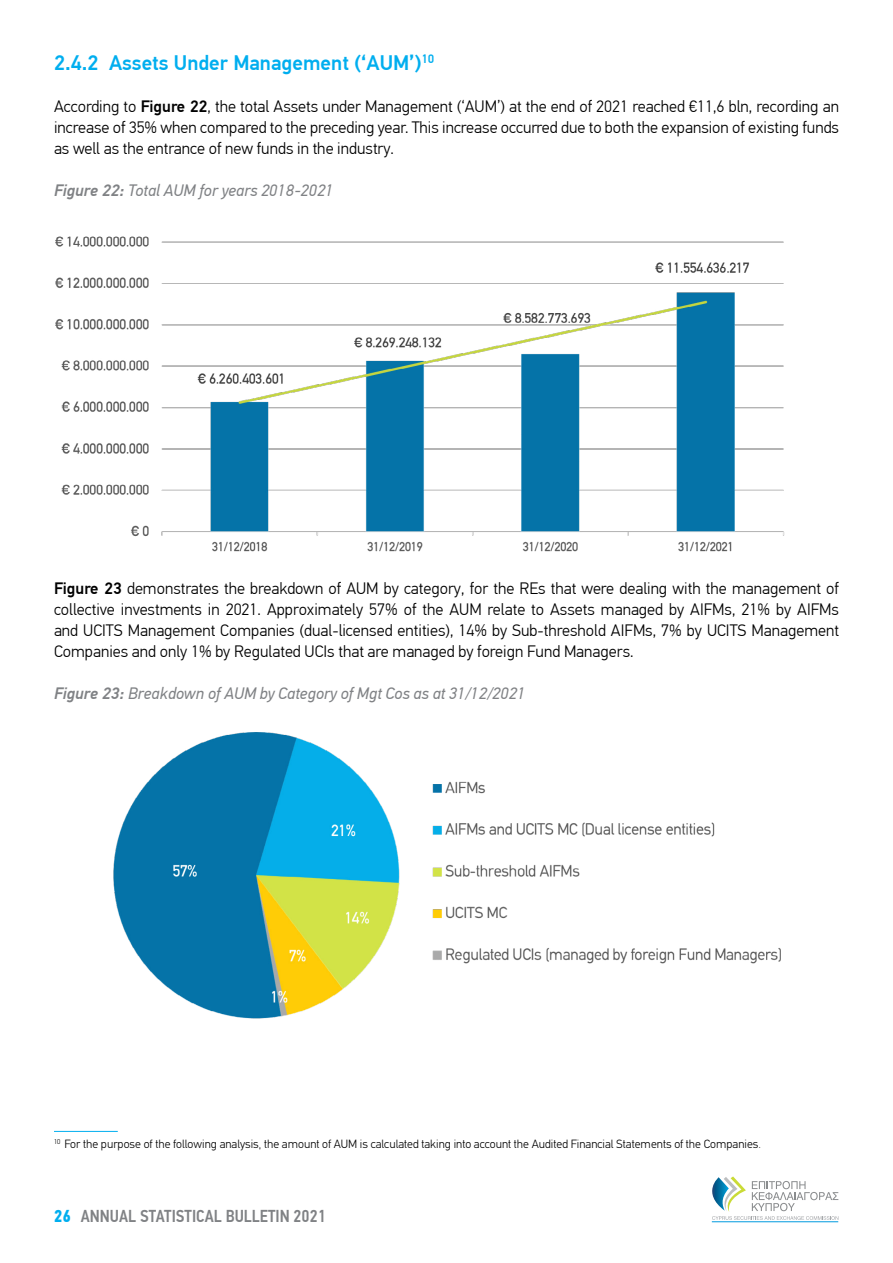
<style>
.page{position:relative;width:893px;height:1263px;background:#fff}
.page>*{position:absolute;margin:0;border:0;box-sizing:border-box;transform-origin:0 0}
.t1{font:500 21px "PF Din Text Pro";color:#00aeef}
.t2{font:500 17.25px "PF Din Text Cond Pro";color:#808285}
.t3{font:300 16.5px/21px "PF Din Text Pro";color:#000;text-align:justify}
.t4{font:italic 16.5px "PF Din Text Pro";color:#808285}
.t5{font:300 12px "PF Din Text";color:#000}
.s1{font-weight:500}
.s2{font-weight:700;color:#00aeef}
</style>
<div class="page">
<hr style="left:712px;top:1221px;width:126px;height:1px;background:#009bdf">
<svg style="left:712px;top:1176px;width:126px;height:44px"></svg>
<img style="left:55px;top:236px;width:730px;height:316px">
<img style="left:113px;top:732px;width:668px;height:287px">
<hr style="left:54px;top:1131px;width:64px;height:1px;background:#00aeef">
<p class="t1" style="left:54px;top:50px;width:382px">2.4.2 Assets Under Management (‘AUM’)<sup>10</sup></p>
<p class="t3" style="left:54px;top:96px;width:787px">According to <span class="s1">Figure 22</span>, the total Assets under Management (‘AUM’) at the end of 2021 reached €11,6 bln, recording an increase of 35% when compared to the preceding year. This increase occurred due to both the expansion of existing funds as well as the entrance of new funds in the industry.</p>
<p class="t4" style="left:54px;top:181px;width:281px"><span class="s1">Figure 22:</span> Total AUM for years 2018-2021</p>
<p class="t3" style="left:54px;top:578px;width:787px"><span class="s1">Figure 23</span> demonstrates the breakdown of AUM by category, for the REs that were dealing with the management of collective investments in 2021. Approximately 57% of the AUM relate to Assets managed by AIFMs, 21% by AIFMs and UCITS Management Companies (dual-licensed entities), 14% by Sub-threshold AIFMs, 7% by UCITS Management Companies and only 1% by Regulated UCIs that are managed by foreign Fund Managers.</p>
<p class="t4" style="left:54px;top:684px;width:473px"><span class="s1">Figure 23:</span> Breakdown of AUM by Category of Mgt Cos as at 31/12/2021</p>
<p class="t5" style="left:54px;top:1137px;width:709px"><sup>10</sup> For the purpose of the following analysis, the amount of AUM is calculated taking into account the Audited Financial Statements of the Companies.</p>
<p class="t2" style="left:54px;top:1206px;width:273px"><span class="s2">26</span> ANNUAL STATISTICAL BULLETIN 2021</p>
</div>
